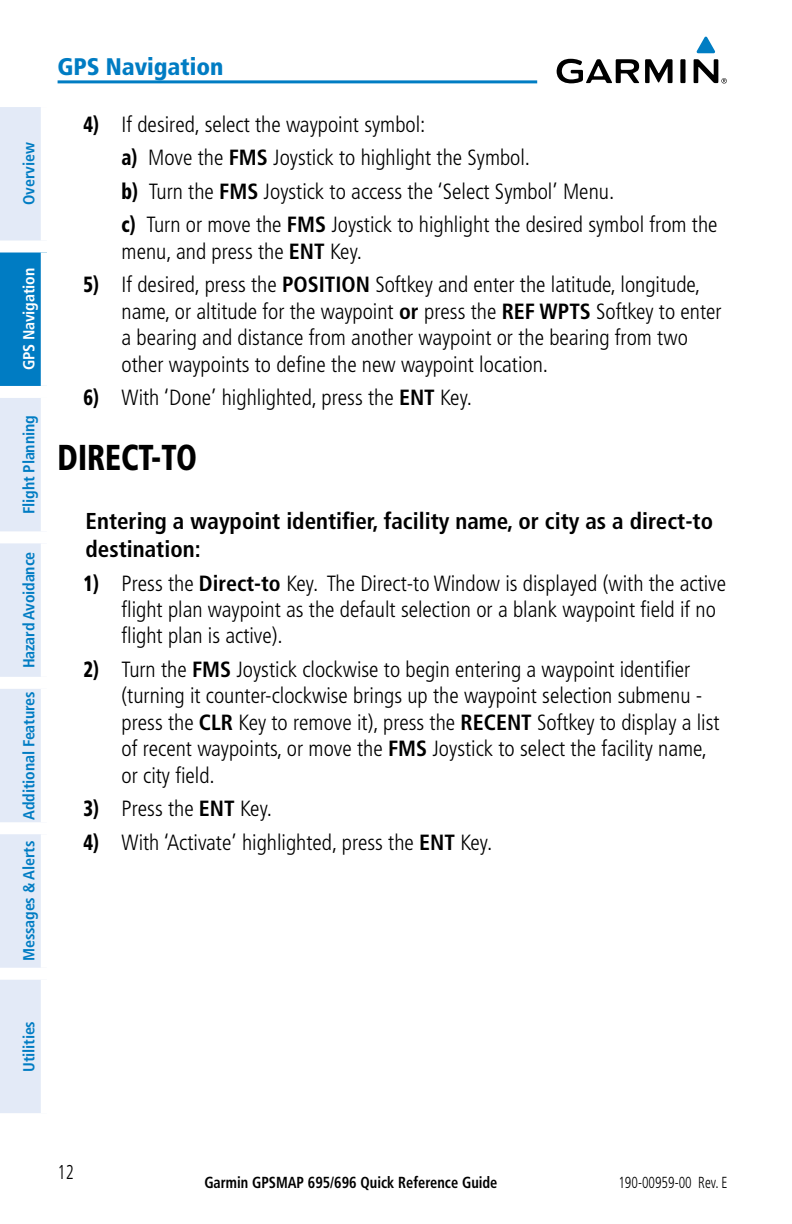
<style>
.page{position:relative;width:792px;height:1224px;background:#fff}
.page>*{position:absolute;margin:0;border:0;box-sizing:border-box;transform-origin:0 0}
.Heading_1{font:900 condensed 36px "Frutiger";color:#000;scale:.85 1}
.t1{font:900 condensed 24px "Frutiger";color:#007cc3}
.PROCEDURE_HEAD{font:700 condensed 23px/27.6px "Frutiger";color:#000}
.Procedure{font:300 condensed 22px/26.4px "Frutiger";color:#000}
.t2{font:300 condensed 20px "Frutiger";color:#000;scale:.85 1}
.t3{font:700 condensed 16px "Frutiger";letter-spacing:-.01em;color:#007cc3}
.t4{font:700 condensed 16px "Frutiger";color:#000;scale:.9 1}
.t5{font:300 condensed 16px "Frutiger";color:#000;scale:.85 1}
.t6{font:700 condensed 16px "Frutiger";letter-spacing:-.01em;color:#fff}
.s1{font-weight:900}
.s2{font-weight:700}
</style>
<div class="page">
<div style="left:0;top:107px;width:41px;height:1006px;background:#e3eaf7"></div>
<div style="left:0;top:247px;width:47px;height:145px;background:#007cc3"></div>
<div style="left:0;top:241px;width:53px;height:12px;background:#fff"></div>
<div style="left:41px;top:253px;width:12px;height:133px;background:#fff"></div>
<div style="left:0;top:386px;width:53px;height:12px;background:#fff"></div>
<div style="left:0;top:531px;width:53px;height:12px;background:#fff"></div>
<div style="left:0;top:677px;width:53px;height:12px;background:#fff"></div>
<div style="left:0;top:822px;width:53px;height:12px;background:#fff"></div>
<div style="left:0;top:968px;width:53px;height:12px;background:#fff"></div>
<svg style="left:697px;top:37px;width:18px;height:16px"></svg>
<svg style="left:557px;top:59px;width:170px;height:24px"></svg>
<hr style="left:58px;top:80px;width:479px;height:3px;background:#007dc3">
<p class="t3" style="left:19px;top:205px;width:64px;rotate:-90deg">Overview</p>
<p class="t6" style="left:19px;top:370px;width:104px;rotate:-90deg">GPS Navigation</p>
<p class="t3" style="left:19px;top:514px;width:100px;rotate:-90deg">Flight Planning</p>
<p class="t3" style="left:19px;top:668px;width:118px;rotate:-90deg">Hazard Avoidance</p>
<p class="t3" style="left:19px;top:820px;width:130px;rotate:-90deg">Additional Features</p>
<p class="t3" style="left:19px;top:961px;width:122px;rotate:-90deg">Messages &amp; Alerts</p>
<p class="t1" style="left:57px;top:52px;width:168px">GPS Navigation</p>
<p class="Procedure" style="left:84px;top:111px;width:343px"><span class="s1">4)</span> If desired, select the waypoint symbol:</p>
<p class="Procedure" style="left:122px;top:145px;width:410px"><span class="s1">a)</span> Move the <span class="s2">FMS</span> Joystick to highlight the Symbol.</p>
<p class="Procedure" style="left:122px;top:178px;width:494px"><span class="s1">b)</span> Turn the <span class="s2">FMS</span> Joystick to access the ‘Select Symbol’ Menu.</p>
<p class="Procedure" style="left:122px;top:212px;width:598px"><span class="s1">c)</span> Turn or move the <span class="s2">FMS</span> Joystick to highlight the desired symbol from the menu, and press the <span class="s2">ENT</span> Key.</p>
<p class="Procedure" style="left:122px;top:272px;width:602px;text-indent:-38px"><span class="s1">5)</span> If desired, press the <span class="s2">POSITION</span> Softkey and enter the latitude, longitude, name, or altitude for the waypoint <span class="s2">or</span> press the <span class="s2">REF WPTS</span> Softkey to enter a bearing and distance from another waypoint or the bearing from two other waypoints to define the new waypoint location.</p>
<p class="Procedure" style="left:84px;top:385px;width:390px"><span class="s1">6)</span> With ‘Done’ highlighted, press the <span class="s2">ENT</span> Key.</p>
<p class="Heading_1" style="left:58px;top:436px;width:166px">DIRECT-TO</p>
<p class="PROCEDURE_HEAD" style="left:86px;top:508px;width:629px">Entering a waypoint identifier, facility name, or city as a direct-to destination:</p>
<p class="Procedure" style="left:122px;top:570px;width:606px;text-indent:-38px"><span class="s1">1)</span> Press the <span class="s2">Direct-to</span> Key. The Direct-to Window is displayed (with the active flight plan waypoint as the default selection or a blank waypoint field if no flight plan is active).</p>
<p class="Procedure" style="left:122px;top:656px;width:600px;text-indent:-38px"><span class="s1">2)</span> Turn the <span class="s2">FMS</span> Joystick clockwise to begin entering a waypoint identifier (turning it counter-clockwise brings up the waypoint selection submenu - press the <span class="s2">CLR</span> Key to remove it), press the <span class="s2">RECENT</span> Softkey to display a list of recent waypoints, or move the <span class="s2">FMS</span> Joystick to select the facility name, or city field.</p>
<p class="Procedure" style="left:84px;top:796px;width:190px"><span class="s1">3)</span> Press the <span class="s2">ENT</span> Key.</p>
<p class="Procedure" style="left:84px;top:829px;width:410px"><span class="s1">4)</span> With ‘Activate’ highlighted, press the <span class="s2">ENT</span> Key.</p>
<p class="t3" style="left:19px;top:1072px;width:52px;rotate:-90deg">Utilities</p>
<p class="t2" style="left:58px;top:1161px;width:21px">12</p>
<p class="t4" style="left:204px;top:1173px;width:327px">Garmin GPSMAP 695/696 Quick Reference Guide</p>
<p class="t5" style="left:618px;top:1173px;width:130px">190-00959-00 Rev. E</p>
</div>
